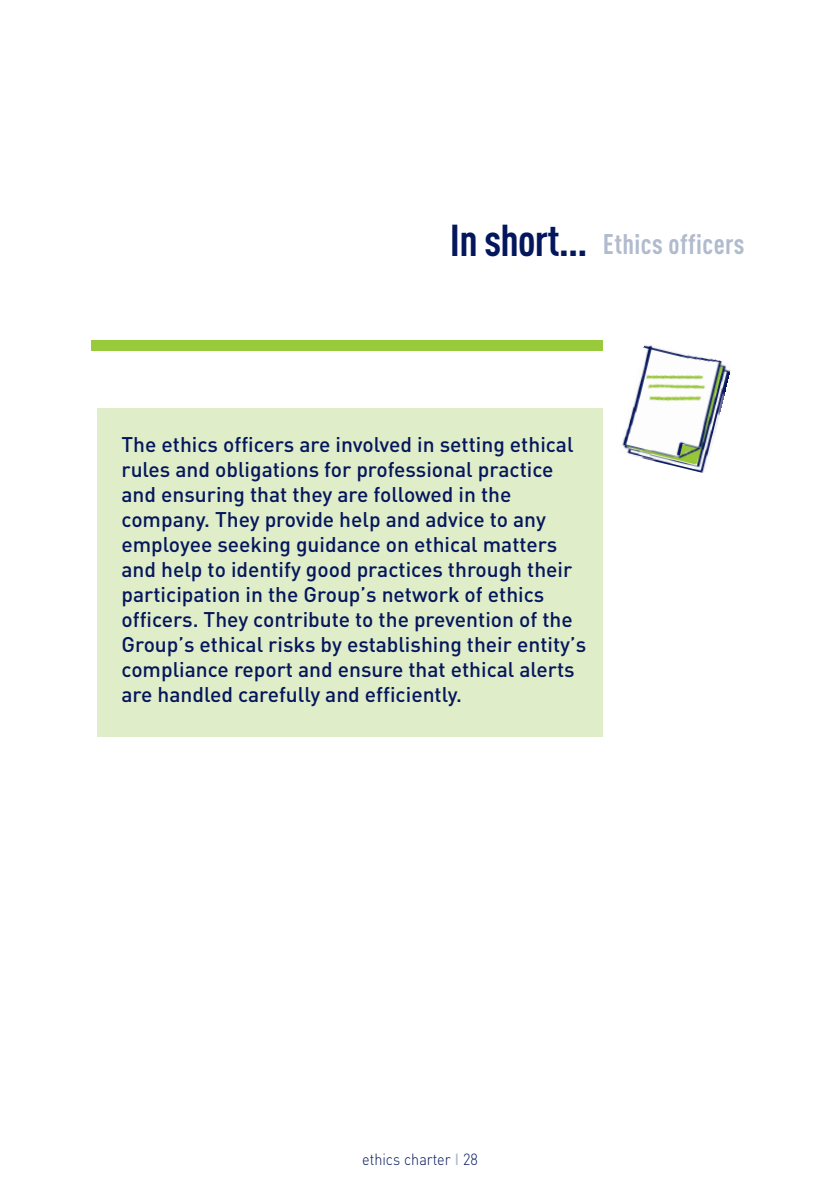
<style>
.page{position:relative;width:840px;height:1191px;background:#fff}
.page>*{position:absolute;margin:0;border:0;box-sizing:border-box;transform-origin:0 0}
.t1{font:700 28px "DIN Cond";letter-spacing:.015em;color:#b1bbce}
.t2{font:500 21px/25px "DIN";color:#04175c}
.t3{font:300 16px "DIN";color:#04175c;scale:.9 1}
.s1{font-size:44px;color:#04175c}
.s2{font-weight:500;color:#b1bbce}
</style>
<div class="page">
<div style="left:91px;top:341px;width:511px;height:10px;background:#99ca3b"></div>
<div style="left:97px;top:408px;width:505px;height:329px;background:#e0edc9"></div>
<img style="left:622px;top:345px;width:108px;height:128px">
<h1 class="t1" style="left:449px;top:227px;width:296px"><span class="s1">In short…</span> Ethics officers</h1>
<p class="t2" style="left:121px;top:431px;width:466px">The ethics officers are involved in setting ethical rules and obligations for professional practice and ensuring that they are followed in the company. They provide help and advice to any employee seeking guidance on ethical matters and help to identify good practices through their participation in the Group’s network of ethics officers. They contribute to the prevention of the Group’s ethical risks by establishing their entity’s compliance report and ensure that ethical alerts are handled carefully and efficiently.</p>
<p class="t3" style="left:362px;top:1149px;width:130px">ethics charter <span class="s2">I</span> 28</p>
</div>
